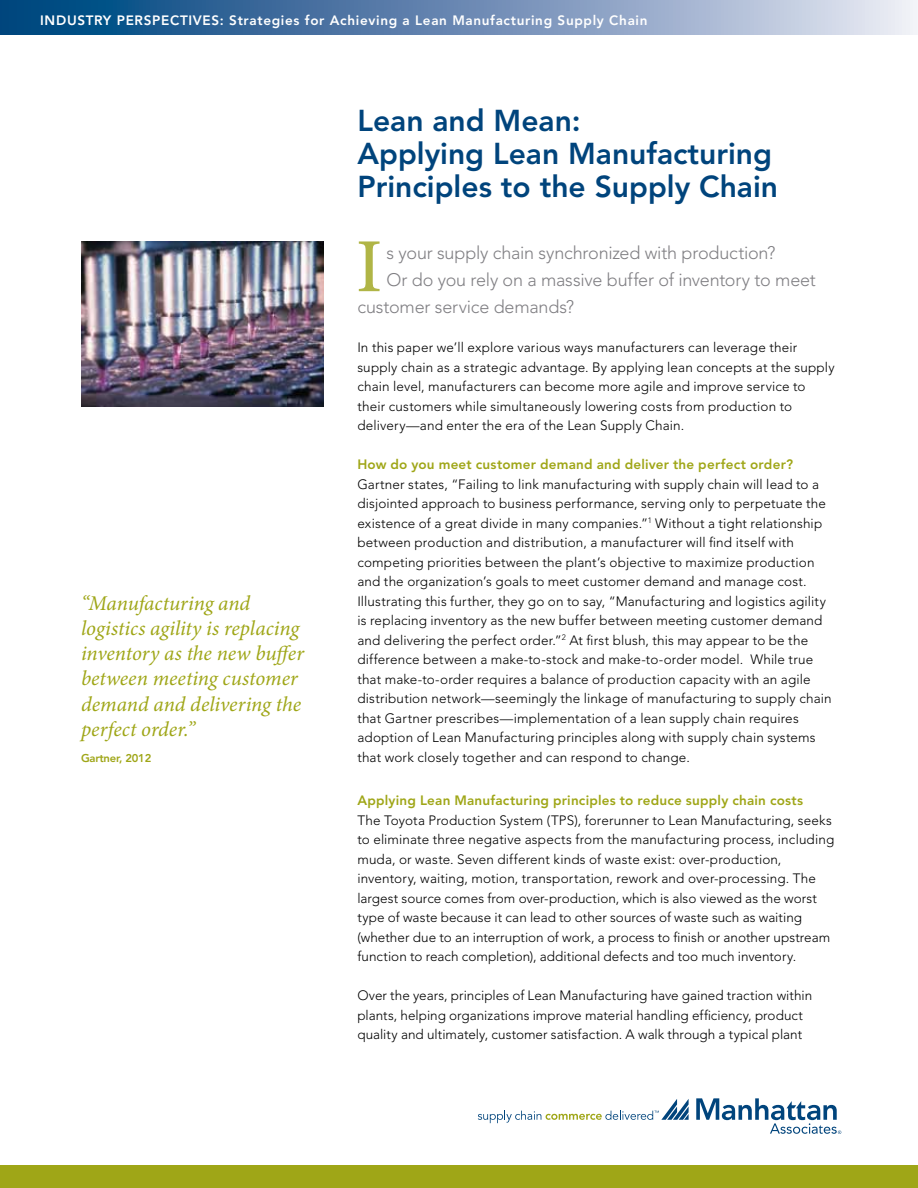
<style>
.page{position:relative;width:918px;height:1188px;background:#fff}
.page>*{position:absolute;margin:0;border:0;box-sizing:border-box;transform-origin:0 0}
.t1{font:500 76.5px "Minion Pro";color:#b0b546}
.t2{font:800 30px/33px "Avenir";color:#00447c}
.t3{font:italic 21px/25.2px "Minion Pro";letter-spacing:-.005em;color:#9fa617}
.t4{font:300 18px "Avenir";letter-spacing:-.01em;color:#807f83}
.t5{font:300 13.5px/19.5px "Avenir";letter-spacing:.01em;color:#000}
.t6{font:800 13.5px "Avenir";letter-spacing:.015em;color:#9fa617}
.t7{font:800 13.5px "Avenir";letter-spacing:.05em;color:#fff}
.t8{font:800 11.25px "Avenir";letter-spacing:-.02em;color:#9fa617}
</style>
<div class="page">
<div style="left:0;top:0;width:918px;height:34px;background:linear-gradient(to right,#003978,#e7e3f1)"></div>
<img style="left:81px;top:241px;width:243px;height:165px">
<div style="left:0;top:1166px;width:918px;height:22px;background:#9fa617"></div>
<svg style="left:696px;top:1098px;width:145px;height:36px"></svg>
<svg style="left:478px;top:1099px;width:211px;height:24px"></svg>
<p class="t7" style="left:40px;top:12px;width:609px">INDUSTRY PERSPECTIVES: Strategies for Achieving a Lean Manufacturing Supply Chain</p>
<h3 class="t3" style="left:81px;top:590px;width:225px">“Manufacturing and logistics agility is replacing inventory as the new buffer between meeting customer demand and delivering the perfect order.”</h3>
<p class="t8" style="left:81px;top:751px;width:72px">Gartner, 2012</p>
<h2 class="t2" style="left:357px;top:104px;width:422px">Lean and Mean:<br>Applying Lean Manufacturing<br>Principles to the Supply Chain</h2>
<h1 class="t1" style="left:356px;top:215px;width:28px">I</h1>
<h3 class="t4" style="left:387px;top:243px;width:391px">s your supply chain synchronized with production?</h3>
<h3 class="t4" style="left:387px;top:270px;width:431px">Or do you rely on a massive buffer of inventory to meet</h3>
<h3 class="t4" style="left:357px;top:297px;width:218px">customer service demands?</h3>
<p class="t5" style="left:357px;top:338px;width:479px">In this paper we’ll explore various ways manufacturers can leverage their supply chain as a strategic advantage. By applying lean concepts at the supply chain level, manufacturers can become more agile and improve service to their customers while simultaneously lowering costs from production to delivery—and enter the era of the Lean Supply Chain.</p>
<p class="t6" style="left:357px;top:457px;width:437px">How do you meet customer demand and deliver the perfect order?</p>
<p class="t5" style="left:357px;top:474px;width:476px">Gartner states, “Failing to link manufacturing with supply chain will lead to a disjointed approach to business performance, serving only to perpetuate the existence of a great divide in many companies.”<sup>1</sup> Without a tight relationship between production and distribution, a manufacturer will find itself with competing priorities between the plant’s objective to maximize production and the organization’s goals to meet customer demand and manage cost.<br>Illustrating this further, they go on to say, “Manufacturing and logistics agility is replacing inventory as the new buffer between meeting customer demand and delivering the perfect order.”<sup>2</sup> At first blush, this may appear to be the difference between a make-to-stock and make-to-order model. While true that make-to-order requires a balance of production capacity with an agile distribution network—seemingly the linkage of manufacturing to supply chain that Gartner prescribes—implementation of a lean supply chain requires adoption of Lean Manufacturing principles along with supply chain systems that work closely together and can respond to change.</p>
<p class="t6" style="left:357px;top:792px;width:447px">Applying Lean Manufacturing principles to reduce supply chain costs</p>
<p class="t5" style="left:357px;top:810px;width:478px">The Toyota Production System (TPS), forerunner to Lean Manufacturing, seeks to eliminate three negative aspects from the manufacturing process, including muda, or waste. Seven different kinds of waste exist: over-production, inventory, waiting, motion, transportation, rework and over-processing. The largest source comes from over-production, which is also viewed as the worst type of waste because it can lead to other sources of waste such as waiting (whether due to an interruption of work, a process to finish or another upstream function to reach completion), additional defects and too much inventory.</p>
<p class="t5" style="left:357px;top:986px;width:456px">Over the years, principles of Lean Manufacturing have gained traction within plants, helping organizations improve material handling efficiency, product quality and ultimately, customer satisfaction. A walk through a typical plant</p>
</div>
